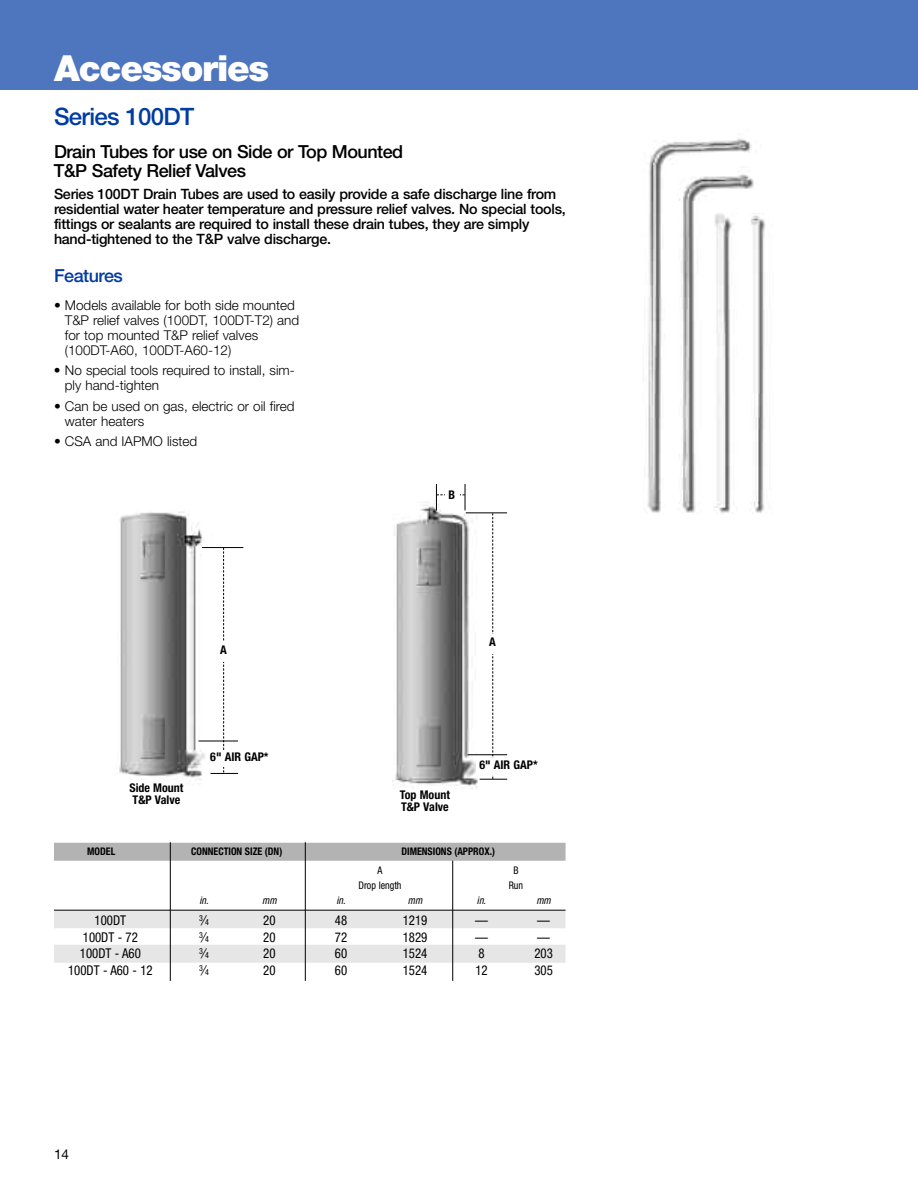
<style>
.page{position:relative;width:918px;height:1188px;background:#fff}
.page>*{position:absolute;margin:0;border:0;box-sizing:border-box;transform-origin:0 0}
.t1{font:900 36px "Helvetica Neue LT Std";letter-spacing:-.035em;color:#fff}
.t2{font:500 24px "Helvetica Neue LT Std";letter-spacing:-.03em;color:#003ca2}
.t3{font:500 18px/19.5px "Helvetica Neue LT Std";letter-spacing:-.03em;color:#000}
.t4{font:500 18px "Helvetica Neue LT Std";letter-spacing:-.03em;color:#003ca2}
.t5{font:500 14.25px/15px "Helvetica Neue LT Std";letter-spacing:-.015em;color:#000}
.t6{font:300 13.5px/15px "Helvetica Neue LT Std";color:#000}
.t7{font:condensed 13.5px "Helvetica Neue LT Std";color:#000;scale:.95 1}
.t8{font:13.5px "Helvetica Neue LT Std";color:#000}
.t9{font:700 condensed 12px/12px "Helvetica Neue LT Std";color:#000}
.t10{font:700 condensed 10.5px "Helvetica Neue LT Std";color:#000;scale:.95 1}
.t11{font:condensed 10.5px "Helvetica Neue LT Std";color:#000;scale:.95 1}
.t12{font:italic condensed 10.5px "Helvetica Neue LT Std";color:#000;scale:.95 1}
.t13{font:condensed 8.4px "Helvetica Neue LT Std";color:#000;scale:.95 1}
.s1{font-size:13.5px}
</style>
<div class="page">
<div style="left:0;top:0;width:918px;height:90px;background:#4d76be"></div>
<img style="left:392px;top:489px;width:116px;height:300px">
<div style="left:54px;top:843px;width:512px;height:18px;background:#b3b3b3"></div>
<div style="left:54px;top:910px;width:512px;height:18px;background:#e6e6e6"></div>
<hr style="left:54px;top:910px;width:512px;height:1px;background:#000">
<div style="left:54px;top:945px;width:512px;height:18px;background:#e6e6e6"></div>
<svg style="left:436px;top:484px;width:30px;height:26px"></svg>
<div style="left:445px;top:487px;width:14px;height:18px;background:#fff"></div>
<hr style="left:466px;top:512px;width:41px;height:1px;background:#000">
<hr style="left:170px;top:842px;width:1px;height:139px;background:#000">
<hr style="left:305px;top:842px;width:1px;height:139px;background:#000">
<hr style="left:452px;top:861px;width:1px;height:120px;background:#000">
<hr style="left:468px;top:754px;width:39px;height:1px;background:#000">
<svg style="left:480px;top:513px;width:27px;height:267px"></svg>
<div style="left:476px;top:758px;width:65px;height:17px;background:#fff"></div>
<img style="left:119px;top:511px;width:92px;height:269px">
<hr style="left:202px;top:547px;width:41px;height:1px;background:#000">
<hr style="left:198px;top:741px;width:40px;height:1px;background:#000">
<svg style="left:211px;top:548px;width:27px;height:226px"></svg>
<div style="left:207px;top:750px;width:65px;height:16px;background:#fff"></div>
<img style="left:647px;top:138px;width:118px;height:376px">
<h1 class="t1" style="left:54px;top:55px;width:217px">Accessories</h1>
<h2 class="t2" style="left:54px;top:108px;width:142px">Series 100DT</h2>
<p class="t3" style="left:54px;top:143px;width:351px">Drain Tubes for use on Side or Top Mounted<br>T&amp;P Safety Relief Valves</p>
<p class="t5" style="left:54px;top:187px;width:513px">Series 100DT Drain Tubes are used to easily provide a safe discharge line from residential water heater temperature and pressure relief valves. No special tools, fittings or sealants are required to install these drain tubes, they are simply hand-tightened to the T&amp;P valve discharge.</p>
<p class="t4" style="left:54px;top:269px;width:70px">Features</p>
<p class="t6" style="left:65px;top:299px;width:236px;text-indent:-11px">• Models available for both side mounted T&amp;P relief valves (100DT, 100DT-T2) and for top mounted T&amp;P relief valves (100DT-A60, 100DT-A60-12)</p>
<p class="t6" style="left:65px;top:364px;width:231px;text-indent:-11px">• No special tools required to install, sim&shy;ply hand-tighten</p>
<p class="t6" style="left:65px;top:400px;width:231px;text-indent:-11px">• Can be used on gas, electric or oil fired water heaters</p>
<p class="t6" style="left:54px;top:435px;width:145px">• CSA and IAPMO listed</p>
<p class="t9" style="left:220px;top:645px;width:8px">A</p>
<p class="t9" style="left:129px;top:783px;width:56px">Side Mount<br>T&amp;P Valve</p>
<p class="t9" style="left:210px;top:752px;width:60px">6" AIR GAP*</p>
<p class="t9" style="left:449px;top:490px;width:8px">B</p>
<p class="t9" style="left:489px;top:637px;width:8px">A</p>
<p class="t9" style="left:400px;top:790px;width:51px">Top Mount<br>T&amp;P Valve</p>
<p class="t9" style="left:479px;top:760px;width:60px">6" AIR GAP*</p>
<p class="t10" style="left:87px;top:847px;width:31px">MODEL</p>
<p class="t10" style="left:191px;top:847px;width:97px">CONNECTION SIZE (DN)</p>
<p class="t10" style="left:401px;top:847px;width:100px">DIMENSIONS (APPROX.)</p>
<p class="t11" style="left:378px;top:867px;width:7px">A</p>
<p class="t11" style="left:513px;top:867px;width:7px">B</p>
<p class="t11" style="left:359px;top:882px;width:47px">Drop length</p>
<p class="t11" style="left:509px;top:882px;width:17px">Run</p>
<p class="t12" style="left:200px;top:897px;width:11px">in.</p>
<p class="t12" style="left:262px;top:897px;width:17px">mm</p>
<p class="t12" style="left:337px;top:897px;width:11px">in.</p>
<p class="t12" style="left:408px;top:897px;width:17px">mm</p>
<p class="t12" style="left:477px;top:897px;width:11px">in.</p>
<p class="t12" style="left:536px;top:897px;width:17px">mm</p>
<p class="t7" style="left:95px;top:916px;width:35px">100DT</p>
<p class="t13" style="left:199px;top:917px;width:12px">3<span class="s1">⁄</span>4</p>
<p class="t7" style="left:263px;top:916px;width:14px">20</p>
<p class="t7" style="left:335px;top:916px;width:14px">48</p>
<p class="t7" style="left:403px;top:916px;width:27px">1219</p>
<p class="t7" style="left:475px;top:916px;width:15px">—</p>
<p class="t7" style="left:537px;top:916px;width:15px">—</p>
<p class="t7" style="left:83px;top:932px;width:60px">100DT - 72</p>
<p class="t13" style="left:199px;top:934px;width:12px">3<span class="s1">⁄</span>4</p>
<p class="t7" style="left:263px;top:932px;width:14px">20</p>
<p class="t7" style="left:335px;top:932px;width:14px">72</p>
<p class="t7" style="left:403px;top:932px;width:27px">1829</p>
<p class="t7" style="left:475px;top:932px;width:15px">—</p>
<p class="t7" style="left:537px;top:932px;width:15px">—</p>
<p class="t7" style="left:80px;top:949px;width:66px">100DT - A60</p>
<p class="t13" style="left:199px;top:950px;width:12px">3<span class="s1">⁄</span>4</p>
<p class="t7" style="left:263px;top:949px;width:14px">20</p>
<p class="t7" style="left:335px;top:949px;width:14px">60</p>
<p class="t7" style="left:403px;top:949px;width:27px">1524</p>
<p class="t7" style="left:478px;top:949px;width:8px">8</p>
<p class="t7" style="left:534px;top:949px;width:21px">203</p>
<p class="t7" style="left:68px;top:965px;width:91px">100DT - A60 - 12</p>
<p class="t13" style="left:199px;top:967px;width:12px">3<span class="s1">⁄</span>4</p>
<p class="t7" style="left:263px;top:965px;width:14px">20</p>
<p class="t7" style="left:335px;top:965px;width:14px">60</p>
<p class="t7" style="left:403px;top:965px;width:27px">1524</p>
<p class="t7" style="left:475px;top:965px;width:14px">12</p>
<p class="t7" style="left:534px;top:965px;width:21px">305</p>
<p class="t8" style="left:54px;top:1150px;width:17px">14</p>
</div>
